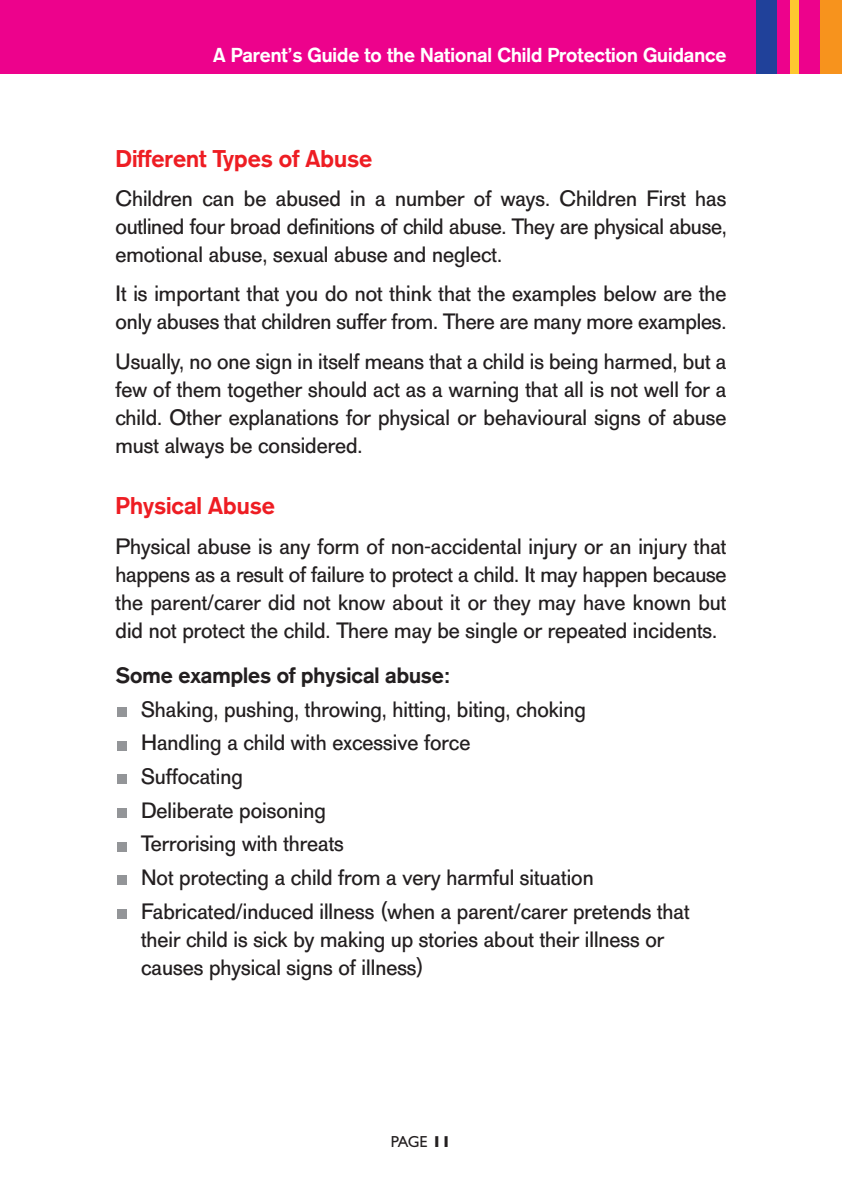
<style>
.page{position:relative;width:842px;height:1191px;background:#fff}
.page>*{position:absolute;margin:0;border:0;box-sizing:border-box;transform-origin:0 0}
.t1{font:500 24px "AG Old Face";color:#ee1d23}
.t2{font:22px/28px "AG Old Face";color:#231f20;text-align:justify}
.t3{font:500 22px "AG Old Face";color:#231f20}
.t4{font:500 20px "AG Old Face";color:#fff}
.t5{font:16px "Gill Sans";color:#231f20}
.s1{font-weight:700}
</style>
<div class="page">
<div style="left:0;top:0;width:842px;height:74px;background:#ed028c"></div>
<div style="left:757px;top:0;width:20px;height:74px;background:#20419a"></div>
<div style="left:790px;top:0;width:9px;height:74px;background:#fec830"></div>
<div style="left:821px;top:0;width:21px;height:74px;background:#f7931d"></div>
<div style="left:118px;top:842px;width:9px;height:9px;background:#939598"></div>
<div style="left:118px;top:909px;width:9px;height:9px;background:#939598"></div>
<div style="left:118px;top:875px;width:9px;height:10px;background:#939598"></div>
<div style="left:118px;top:808px;width:9px;height:9px;background:#939598"></div>
<div style="left:118px;top:774px;width:9px;height:10px;background:#939598"></div>
<div style="left:118px;top:741px;width:9px;height:9px;background:#939598"></div>
<div style="left:118px;top:707px;width:9px;height:9px;background:#939598"></div>
<p class="t4" style="left:213px;top:48px;width:515px">A Parent’s Guide to the National Child Protection Guidance</p>
<p class="t1" style="left:116px;top:150px;width:258px">Different Types of Abuse</p>
<p class="t2" style="left:116px;top:187px;width:613px">Children can be abused in a number of ways. Children First has outlined four broad definitions of child abuse. They are physical abuse, emotional abuse, sexual abuse and neglect.</p>
<p class="t2" style="left:116px;top:282px;width:612px">It is important that you do not think that the examples below are the only abuses that children suffer from. There are many more examples.</p>
<p class="t2" style="left:116px;top:349px;width:612px">Usually, no one sign in itself means that a child is being harmed, but a few of them together should act as a warning that all is not well for a child. Other explanations for physical or behavioural signs of abuse must always be considered.</p>
<p class="t1" style="left:116px;top:497px;width:161px">Physical Abuse</p>
<p class="t2" style="left:116px;top:535px;width:612px">Physical abuse is any form of non-accidental injury or an injury that happens as a result of failure to protect a child. It may happen because the parent/carer did not know about it or they may have known but did not protect the child. There may be single or repeated incidents.</p>
<p class="t3" style="left:116px;top:667px;width:336px">Some examples of physical abuse:</p>
<p class="t2" style="left:141px;top:694px;width:550px;line-height:33.6px;text-align:left">Shaking, pushing, throwing, hitting, biting, choking<br>Handling a child with excessive force<br>Suffocating<br>Deliberate poisoning<br>Terrorising with threats<br>Not protecting a child from a very harmful situation Fabricated/induced illness (when a parent/carer pretends that</p>
<p class="t2" style="left:141px;top:927px;width:525px">their child is sick by making up stories about their illness or causes physical signs of illness)</p>
<p class="t5" style="left:391px;top:1132px;width:62px">PAGE <span class="s1">11</span></p>
</div>
